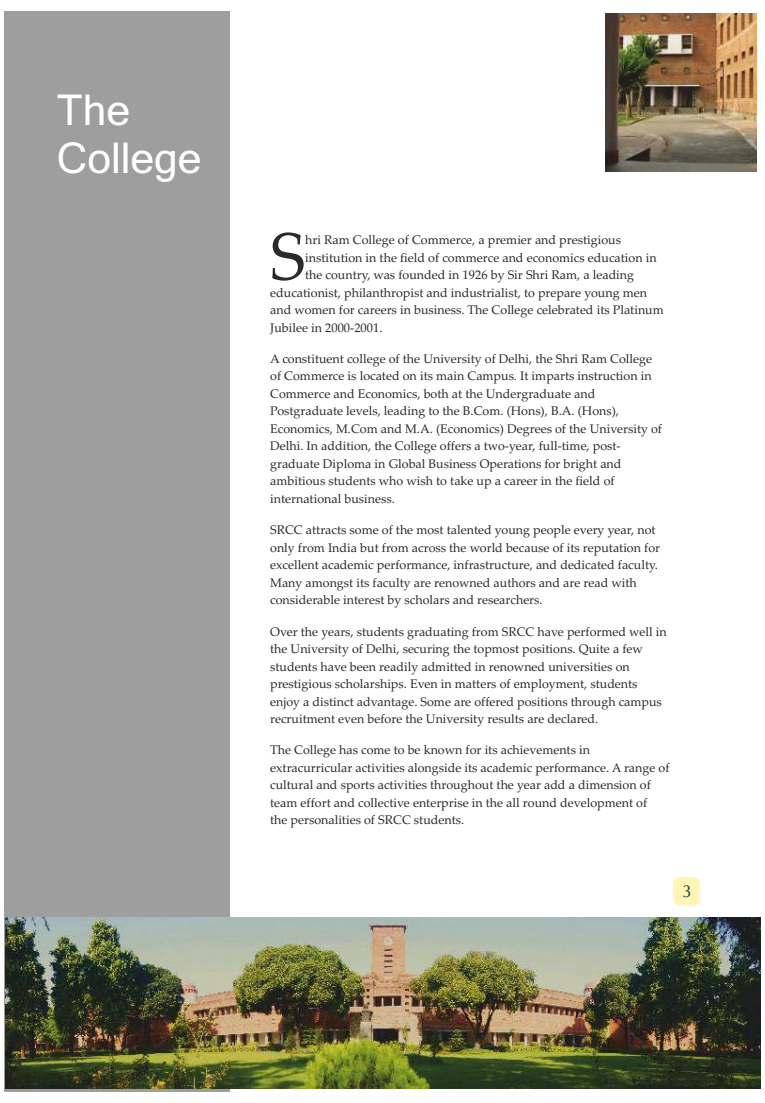
<style>
.page{position:relative;width:765px;height:1103px;background:#fff}
.page>*{position:absolute;margin:0;border:0;box-sizing:border-box;transform-origin:0 0}
.t1{font:66.62px "Palatino Linotype";color:#2b2929}
.t2{font:42.5px/48.1px "Microsoft Sans Serif";color:#fff}
.t3{font:17.5px "CG Omega";color:#294254}
.t4{font:12.5px/17.5px "Palatino Linotype";color:#2b2929}
</style>
<div class="page">
<img style="left:605px;top:14px;width:151px;height:157px">
<div style="left:5px;top:11px;width:225px;height:1080px;background:#9e9e9e"></div>
<img style="left:5px;top:917px;width:755px;height:171px">
<div style="left:673px;top:877px;width:27px;height:28px;background:#fff5b5;border-radius:6px"></div>
<h2 class="t2" style="left:57px;top:89px;width:146px">The<br>College</h2>
<h1 class="t1" style="left:270px;top:231px;width:36px">S</h1>
<p class="t4" style="left:305px;top:232px;width:353px">hri Ram College of Commerce, a premier and prestigious institution in the field of commerce and economics education in</p>
<p class="t4" style="left:270px;top:267px;width:395px;text-indent:35px">the country, was founded in 1926 by Sir Shri Ram, a leading educationist, philanthropist and industrialist, to prepare young men and women for careers in business. The College celebrated its Platinum Jubilee in 2000-2001.</p>
<p class="t4" style="left:270px;top:351px;width:393px">A constituent college of the University of Delhi, the Shri Ram College of Commerce is located on its main Campus. It imparts instruction in Commerce and Economics, both at the Undergraduate and Postgraduate levels, leading to the B.Com. (Hons), B.A. (Hons), Economics, M.Com and M.A. (Economics) Degrees of the University of Delhi. In addition, the College offers a two-year, full-time, post&shy;graduate Diploma in Global Business Operations for bright and ambitious students who wish to take up a career in the field of international business.</p>
<p class="t4" style="left:270px;top:522px;width:391px">SRCC attracts some of the most talented young people every year, not only from India but from across the world because of its reputation for excellent academic performance, infrastructure, and dedicated faculty.<br>Many amongst its faculty are renowned authors and are read with considerable interest by scholars and researchers.</p>
<p class="t4" style="left:270px;top:624px;width:398px">Over the years, students graduating from SRCC have performed well in the University of Delhi, securing the topmost positions. Quite a few students have been readily admitted in renowned universities on prestigious scholarships. Even in matters of employment, students enjoy a distinct advantage. Some are offered positions through campus recruitment even before the University results are declared.</p>
<p class="t4" style="left:270px;top:742px;width:401px">The College has come to be known for its achievements in extracurricular activities alongside its academic performance. A range of cultural and sports activities throughout the year add a dimension of team effort and collective enterprise in the all round development of<br>the personalities of SRCC students.</p>
<h3 class="t3" style="left:682px;top:883px;width:11px">3</h3>
</div>
